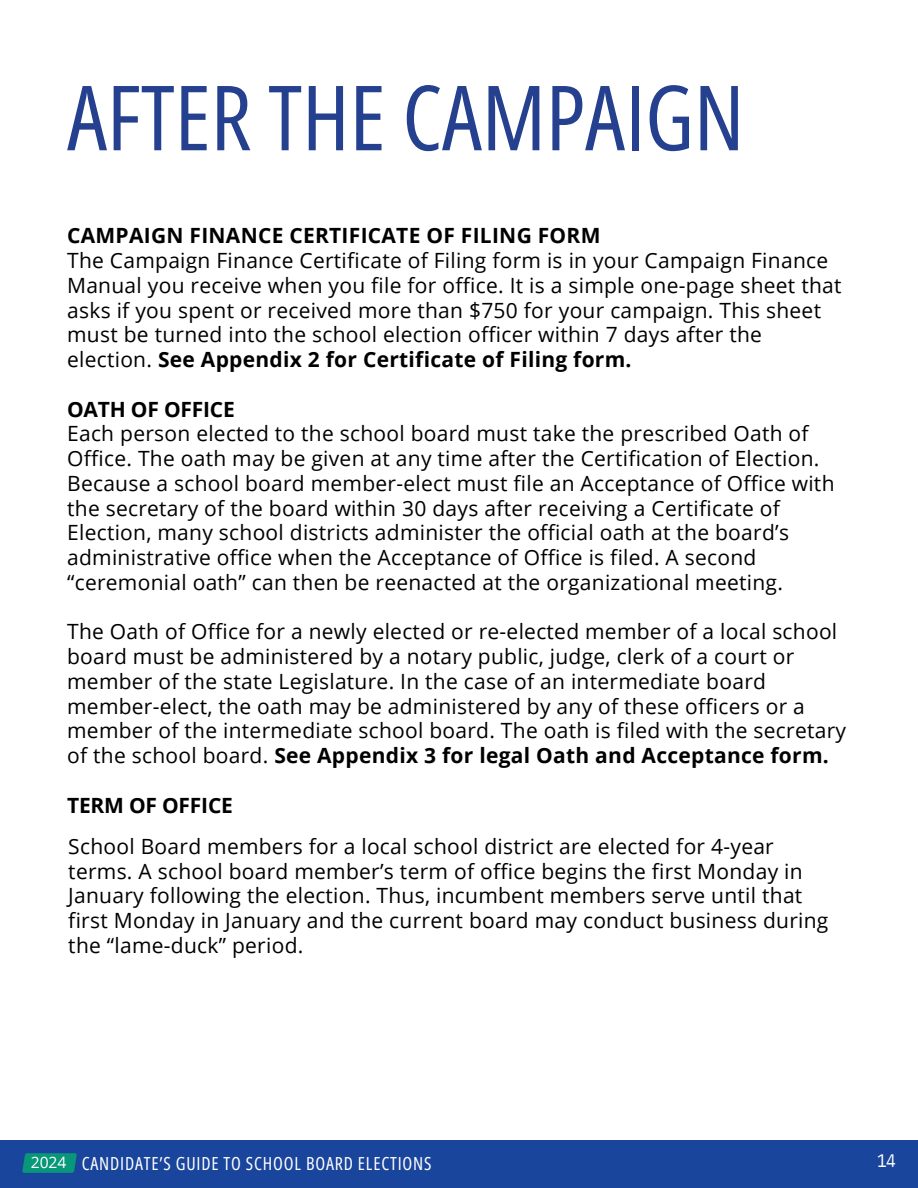
<style>
.page{position:relative;width:918px;height:1188px;background:#fff}
.page>*{position:absolute;margin:0;border:0;box-sizing:border-box;transform-origin:0 0}
.t1{font:90px "Open Sans Condensed";color:#25408f}
.t2{font:21px/24.8px "Open Sans";letter-spacing:.015em;color:#000}
.t3{font:700 21px "Open Sans";letter-spacing:-.01em;color:#000}
.t4{font:18px "Open Sans Condensed";letter-spacing:.045em;color:#fff}
.t5{font:18px "IBM Plex Sans Cond";color:#fff}
.t6{font:15.6px "Open Sans";color:#fff}
.s1{font-weight:700}
</style>
<div class="page">
<div style="left:0;top:1141px;width:918px;height:47px;background:#1a459c"></div>
<svg style="left:22px;top:1153px;width:55px;height:20px"></svg>
<p class="t1" style="left:67px;top:54px;width:679px">AFTER THE CAMPAIGN</p>
<h2 class="t2" style="left:67px;top:223px;width:776px"><span class="s1">CAMPAIGN FINANCE CERTIFICATE OF FILING FORM<br></span>The Campaign Finance Certificate of Filing form is in your Campaign Finance Manual you receive when you file for office. It is a simple one-page sheet that asks if you spent or received more than $750 for your campaign. This sheet must be turned into the school election officer within 7 days after the election. <span class="s1">See Appendix 2 for Certificate of Filing form.</span></h2>
<h3 class="t2" style="left:67px;top:396px;width:769px"><span class="s1">OATH OF OFFICE<br></span>Each person elected to the school board must take the prescribed Oath of Office. The oath may be given at any time after the Certification of Election.<br>Because a school board member-elect must file an Acceptance of Office with the secretary of the board within 30 days after receiving a Certificate of Election, many school districts administer the official oath at the board’s administrative office when the Acceptance of Office is filed. A second “ceremonial oath” can then be reenacted at the organizational meeting.</h3>
<p class="t2" style="left:67px;top:619px;width:781px">The Oath of Office for a newly elected or re-elected member of a local school board must be administered by a notary public, judge, clerk of a court or member of the state Legislature. In the case of an intermediate board member-elect, the oath may be administered by any of these officers or a member of the intermediate school board. The oath is filed with the secretary of the school board. <span class="s1">See Appendix 3 for legal Oath and Acceptance form.</span></p>
<h4 class="t3" style="left:67px;top:790px;width:167px">TERM OF OFFICE</h4>
<h3 class="t2" style="left:68px;top:833px;width:762px">School Board members for a local school district are elected for 4-year terms. A school board member’s term of office begins the first Monday in January following the election. Thus, incumbent members serve until that first Monday in January and the current board may conduct business during the “lame-duck” period.</h3>
<h3 class="t6" style="left:31px;top:1151px;width:37px">2024</h3>
<h3 class="t4" style="left:82px;top:1151px;width:351px">CANDIDATE’S GUIDE TO SCHOOL BOARD ELECTIONS</h3>
<h1 class="t5" style="left:877px;top:1149px;width:20px">14</h1>
</div>
